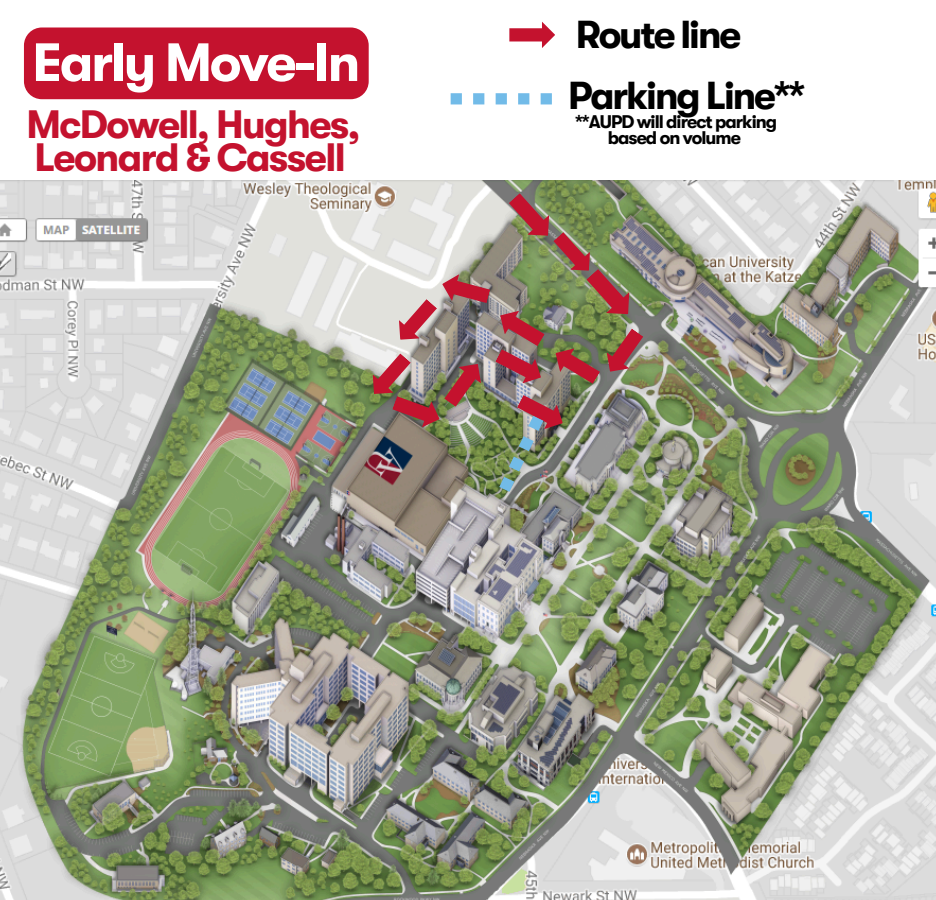
<style>
.page{position:relative;width:936px;height:900px;background:#fff}
.page>*{position:absolute;margin:0;border:0;box-sizing:border-box;transform-origin:0 0}
.t1{font:700 53.8px "GT Walsheim";letter-spacing:-.04em;color:#fff}
.t2{font:700 39.4px/33px "GT Walsheim";letter-spacing:-.04em;color:#c4122e}
.t3{font:700 38.8px "GT Walsheim";letter-spacing:-.055em;color:#000}
.t4{font:700 18.2px/16.5px "GT Walsheim";letter-spacing:-.055em;color:#000;text-align:center}
</style>
<div class="page">
<img style="left:0;top:180px;width:936px;height:720px">
<div style="left:24px;top:28px;width:345px;height:71px;background:#c4122e;border-radius:18px"></div>
<img style="left:373px;top:193px;width:270px;height:299px">
<svg style="left:509px;top:22px;width:46px;height:26px"></svg>
<svg style="left:451px;top:93px;width:101px;height:11px"></svg>
<h2 class="t1" style="left:32px;top:33px;width:330px">Early Move-In</h2>
<p class="t2" style="left:27px;top:109px;width:336px">McDowell, Hughes,<br>Leonard &amp; Cassell</p>
<h1 class="t3" style="left:576px;top:13px;width:167px">Route line</h1>
<h2 class="t3" style="left:568px;top:74px;width:239px">Parking Line**</h2>
<p class="t4" style="left:575px;top:113px;width:204px">**AUPD will direct parking based on volume</p>
</div>
